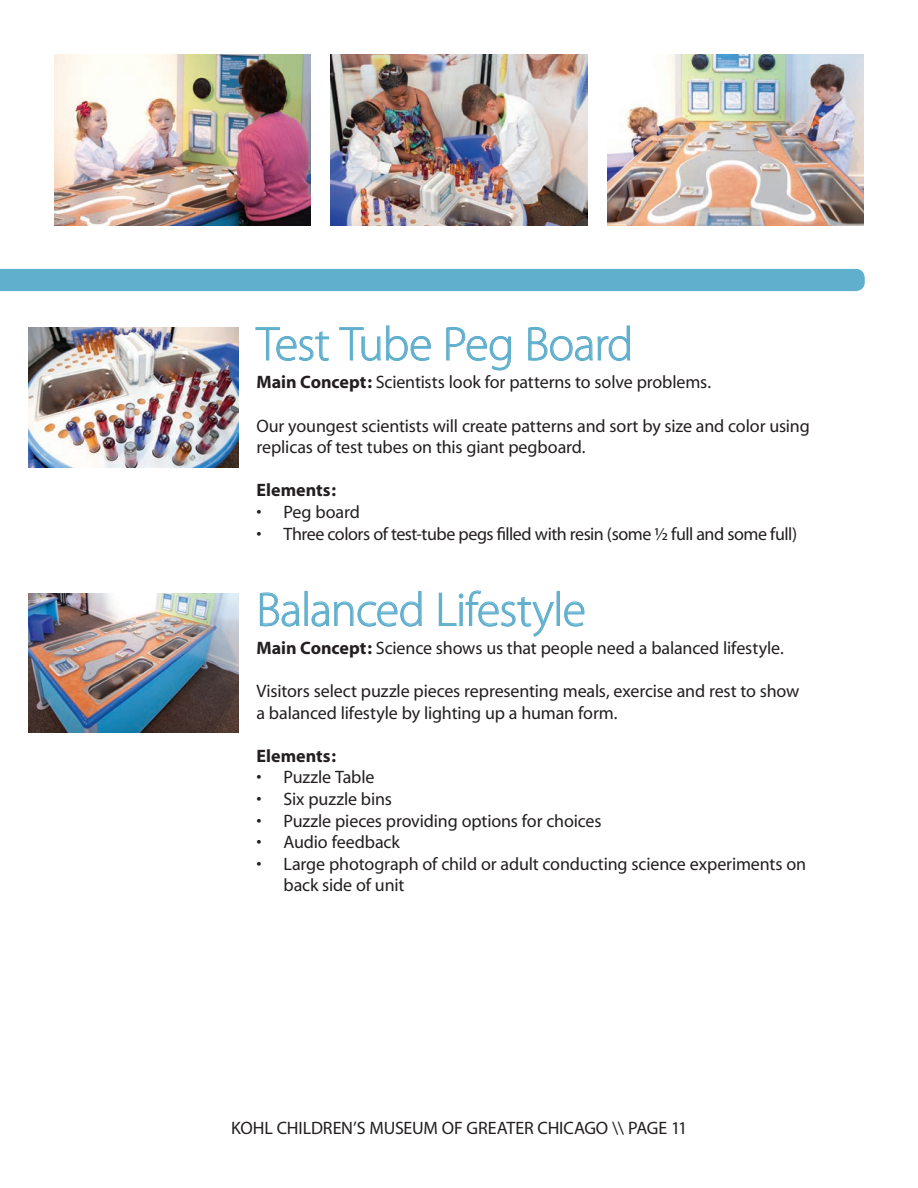
<style>
.page{position:relative;width:918px;height:1188px;background:#fff}
.page>*{position:absolute;margin:0;border:0;box-sizing:border-box;transform-origin:0 0}
.t1{font:300 48px "Myriad Pro";letter-spacing:-.02em;color:#5fafcd}
.t2{font:18px/21.6px "Myriad";letter-spacing:-.01em;color:#231f20}
.t3{font:700 18px "Myriad";color:#231f20}
.s1{font-weight:700}
</style>
<div class="page">
<div style="left:0;top:269px;width:865px;height:22px;background:#5fafcd"></div>
<svg style="left:255px;top:327px;width:74px;height:34px"></svg>
<svg style="left:339px;top:325px;width:92px;height:36px"></svg>
<svg style="left:446px;top:327px;width:65px;height:44px"></svg>
<svg style="left:528px;top:325px;width:103px;height:36px"></svg>
<svg style="left:260px;top:592px;width:40px;height:35px"></svg>
<div style="left:305px;top:591px;width:3px;height:35px;border:1px solid #5fafcd"></div>
<svg style="left:311px;top:591px;width:111px;height:36px"></svg>
<svg style="left:439px;top:590px;width:115px;height:47px"></svg>
<div style="left:557px;top:591px;width:3px;height:35px;border:1px solid #5fafcd"></div>
<svg style="left:564px;top:601px;width:21px;height:26px"></svg>
<img style="left:29px;top:328px;width:209px;height:139px">
<img style="left:29px;top:593px;width:209px;height:140px">
<img style="left:331px;top:54px;width:256px;height:171px">
<img style="left:54px;top:54px;width:257px;height:171px">
<img style="left:607px;top:54px;width:257px;height:171px">
<h1 class="t1" style="left:256px;top:315px;width:378px">Test Tube Peg Board</h1>
<p class="t2" style="left:256px;top:372px;width:456px"><span class="s1">Main Concept:</span> Scientists look for patterns to solve problems.</p>
<p class="t2" style="left:256px;top:416px;width:555px">Our youngest scientists will create patterns and sort by size and color using replicas of test tubes on this giant pegboard.</p>
<p class="t3" style="left:256px;top:481px;width:81px">Elements:</p>
<p class="t2" style="left:256px;top:502px;width:105px">• Peg board</p>
<p class="t2" style="left:256px;top:524px;width:542px">• Three colors of test-tube pegs filled with resin (some ½ full and some full)</p>
<h1 class="t1" style="left:256px;top:581px;width:331px">Balanced Lifestyle</h1>
<p class="t2" style="left:256px;top:638px;width:529px"><span class="s1">Main Concept:</span> Science shows us that people need a balanced lifestyle.</p>
<p class="t2" style="left:256px;top:681px;width:545px">Visitors select puzzle pieces representing meals, exercise and rest to show a balanced lifestyle by lighting up a human form.</p>
<p class="t3" style="left:256px;top:747px;width:81px">Elements:</p>
<p class="t2" style="left:256px;top:767px;width:120px">• Puzzle Table</p>
<p class="t2" style="left:256px;top:789px;width:137px">• Six puzzle bins</p>
<p class="t2" style="left:256px;top:811px;width:347px">• Puzzle pieces providing options for choices</p>
<p class="t2" style="left:256px;top:832px;width:145px">• Audio feedback</p>
<p class="t2" style="left:284px;top:854px;width:524px;text-indent:-27px">• Large photograph of child or adult conducting science experiments on back side of unit</p>
<p class="t2" style="left:231px;top:1118px;width:458px">KOHL CHILDREN’S MUSEUM OF GREATER CHICAGO \\ PAGE 11</p>
</div>
